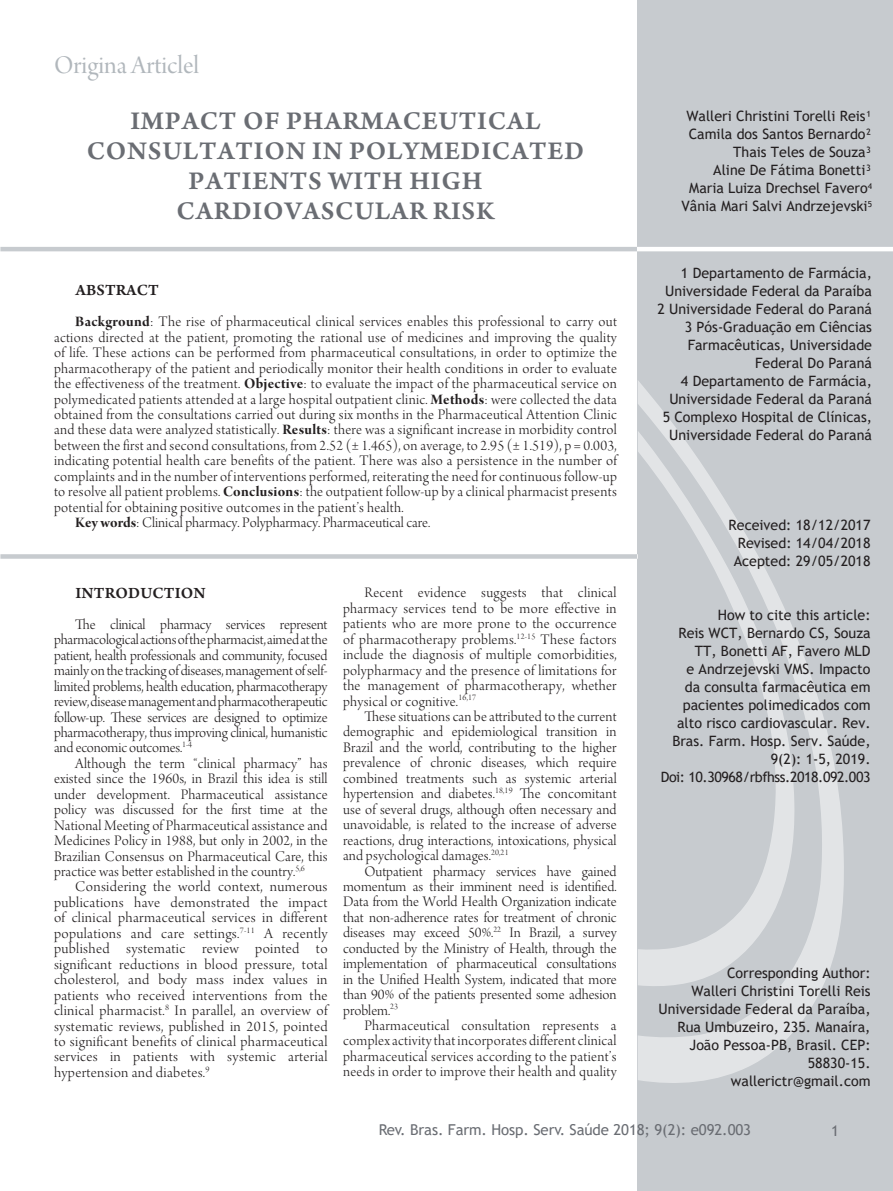
<style>
.page{position:relative;width:893px;height:1191px;background:#fff}
.page>*{position:absolute;margin:0;border:0;box-sizing:border-box;transform-origin:0 0}
.t1{font:27px/30px "Arno Pro Smbd Sm Text";letter-spacing:.03em;color:#6a6d73;text-align:center}
.t2{font:27px "Arno Pro Display";color:#b1b7bc}
.t3{font:16.5px "Arno Pro Smbd Sm Text";letter-spacing:.01em;color:#231f20}
.t4{font:15.45px/15.5px "Arno Pro Light Display";letter-spacing:.02em;color:#231f20;text-align:justify}
.t5{font:15.45px "Arno Pro Light Display";color:#231f20}
.t6{font:15px "Trebuchet MS";letter-spacing:-.005em;color:#6a6d73}
.t7{font:14.25px/18px "Trebuchet MS";color:#231f20;text-align:right}
.s1{font-family:"Arno Pro Bold Display"}
</style>
<div class="page">
<div style="left:637px;top:0;width:255px;height:1191px;background:#c7cbcf"></div>
<svg style="left:638px;top:381px;width:206px;height:702px"></svg>
<svg style="left:637px;top:431px;width:158px;height:557px"></svg>
<svg style="left:0;top:247px;width:892px;height:4px;background:#d7d9dc"></svg>
<div style="left:0;top:554px;width:637px;height:5px;background:#c7cbcf"></div>
<h1 class="t2" style="left:54px;top:50px;width:146px">Origina Articlel</h1>
<h1 class="t1" style="left:87px;top:107px;width:499px">IMPACT OF PHARMACEUTICAL<br>CONSULTATION IN POLYMEDICATED<br>PATIENTS WITH HIGH<br>CARDIOVASCULAR RISK</h1>
<p class="t3" style="left:75px;top:281px;width:85px">ABSTRACT</p>
<p class="t4" style="left:75px;top:315px;width:543px"><span class="s1">Background</span>: The rise of pharmaceutical clinical services enables this professional to carry out</p>
<p class="t4" style="left:54px;top:330px;width:564px">actions directed at the patient, promoting the rational use of medicines and improving the quality</p>
<p class="t4" style="left:54px;top:346px;width:564px">of life. These actions can be performed from pharmaceutical consultations, in order to optimize the</p>
<p class="t4" style="left:54px;top:361px;width:564px">pharmacotherapy of the patient and periodically monitor their health conditions in order to evaluate</p>
<p class="t4" style="left:54px;top:377px;width:564px">the effectiveness of the treatment. <span class="s1">Objective</span>: to evaluate the impact of the pharmaceutical service on</p>
<p class="t4" style="left:54px;top:392px;width:564px">polymedicated patients attended at a large hospital outpatient clinic. <span class="s1">Methods</span>: were collected the data</p>
<p class="t4" style="left:54px;top:408px;width:564px">obtained from the consultations carried out during six months in the Pharmaceutical Attention Clinic</p>
<p class="t4" style="left:54px;top:423px;width:564px">and these data were analyzed statistically. <span class="s1">Results</span>: there was a significant increase in morbidity control</p>
<p class="t4" style="left:54px;top:439px;width:564px">between the first and second consultations, from 2.52 (± 1.465), on average, to 2.95 (± 1.519), p = 0.003,</p>
<p class="t4" style="left:54px;top:454px;width:564px">indicating potential health care benefits of the patient. There was also a persistence in the number of</p>
<p class="t4" style="left:54px;top:469px;width:564px">complaints and in the number of interventions performed, reiterating the need for continuous follow-up</p>
<p class="t4" style="left:54px;top:485px;width:564px">to resolve all patient problems. <span class="s1">Conclusions</span>: the outpatient follow-up by a clinical pharmacist presents</p>
<p class="t4" style="left:54px;top:500px;width:351px">potential for obtaining positive outcomes in the patient’s health.</p>
<p class="t5" style="left:75px;top:514px;width:356px"><span class="s1">Key words</span>: Clinical pharmacy. Polypharmacy. Pharmaceutical care.</p>
<p class="t3" style="left:75px;top:583px;width:132px">INTRODUCTION</p>
<p class="t4" style="left:54px;top:618px;width:275px;text-indent:21px">The clinical pharmacy services represent pharmacological actions of the pharmacist, aimed at the patient, health professionals and community, focused mainly on the tracking of diseases, management of self&shy;limited problems, health education, pharmacotherapy review, disease management and pharmacotherapeutic follow-up. These services are designed to optimize pharmacotherapy, thus improving clinical, humanistic and economic outcomes.<sup>1-4</sup></p>
<p class="t4" style="left:54px;top:757px;width:275px;text-indent:21px">Although the term “clinical pharmacy” has existed since the 1960s, in Brazil this idea is still under development. Pharmaceutical assistance policy was discussed for the first time at the National Meeting of Pharmaceutical assistance and Medicines Policy in 1988, but only in 2002, in the Brazilian Consensus on Pharmaceutical Care, this practice was better established in the country.<sup>5,6</sup></p>
<p class="t4" style="left:54px;top:880px;width:275px;text-indent:21px">Considering the world context, numerous publications have demonstrated the impact of clinical pharmaceutical services in different populations and care settings.<sup>7-11</sup> A recently published systematic review pointed to significant reductions in blood pressure, total cholesterol, and body mass index values in patients who received interventions from the clinical pharmacist.<sup>8</sup> In parallel, an overview of systematic reviews, published in 2015, pointed to significant benefits of clinical pharmaceutical services in patients with systemic arterial hypertension and diabetes.<sup>9</sup></p>
<p class="t4" style="left:343px;top:586px;width:275px;text-indent:21px">Recent evidence suggests that clinical pharmacy services tend to be more effective in patients who are more prone to the occurrence of pharmacotherapy problems.<sup>12-15</sup> These factors include the diagnosis of multiple comorbidities, polypharmacy and the presence of limitations for the management of pharmacotherapy, whether physical or cognitive.<sup>16,17</sup></p>
<p class="t4" style="left:343px;top:710px;width:275px;text-indent:21px">These situations can be attributed to the current demographic and epidemiological transition in Brazil and the world, contributing to the higher prevalence of chronic diseases, which require combined treatments such as systemic arterial hypertension and diabetes.<sup>18,19</sup> The concomitant use of several drugs, although often necessary and unavoidable, is related to the increase of adverse reactions, drug interactions, intoxications, physical and psychological damages.<sup>20,21</sup></p>
<p class="t4" style="left:343px;top:864px;width:275px;text-indent:21px">Outpatient pharmacy services have gained momentum as their imminent need is identified.<br>Data from the World Health Organization indicate that non-adherence rates for treatment of chronic diseases may exceed 50%.<sup>22</sup> In Brazil, a survey conducted by the Ministry of Health, through the implementation of pharmaceutical consultations in the Unified Health System, indicated that more than 90% of the patients presented some adhesion problem.<sup>23</sup></p>
<p class="t4" style="left:343px;top:1019px;width:275px;text-indent:21px">Pharmaceutical consultation represents a complex activity that incorporates different clinical pharmaceutical services according to the patient’s needs in order to improve their health and quality</p>
<p class="t7" style="left:681px;top:107px;width:192px">Walleri Christini Torelli Reis¹<br>Camila dos Santos Bernardo²<br>Thais Teles de Souza³<br>Aline De Fátima Bonetti³<br>Maria Luiza Drechsel Favero<sup>4<br></sup>Vânia Mari Salvi Andrzejevski<sup>5</sup></p>
<p class="t7" style="left:657px;top:264px;width:216px">1 Departamento de Farmácia,<br>Universidade Federal da Paraíba<br>2 Universidade Federal do Paraná<br>3 Pós-Graduação em Ciências<br>Farmacêuticas, Universidade<br>Federal Do Paraná<br>4 Departamento de Farmácia,<br>Universidade Federal da Paraná<br>5 Complexo Hospital de Clínicas,<br>Universidade Federal do Paraná</p>
<p class="t7" style="left:733px;top:516px;width:138px;text-align:justify;text-indent:-5px">Received: 18/12/2017<br>Revised: 14/04/2018<br>Acepted: 29/05/2018</p>
<p class="t7" style="left:660px;top:606px;width:211px">How to cite this article:<br>Reis WCT, Bernardo CS, Souza<br>TT, Bonetti AF, Favero MLD<br>e Andrzejevski VMS. Impacto<br>da consulta farmacêutica em pacientes polimedicados com alto risco cardiovascular. Rev.<br>Bras. Farm. Hosp. Serv. Saúde,<br>9(2): 1-5, 2019.<br>Doi: 10.30968/rbfhss.2018.092.003</p>
<p class="t7" style="left:658px;top:963px;width:214px">Corresponding Author:<br>Walleri Christini Torelli Reis<br>Universidade Federal da Paraíba,<br>Rua Umbuzeiro, 235. Manaíra,<br>João Pessoa-PB, Brasil. CEP:<br>58830-15.<br>wallerictr@gmail.com</p>
<p class="t6" style="left:379px;top:1120px;width:374px">Rev. Bras. Farm. Hosp. Serv. Saúde 2018; 9(2): e092.003</p>
<p class="t6" style="left:831px;top:1121px;width:9px">1</p>
</div>
